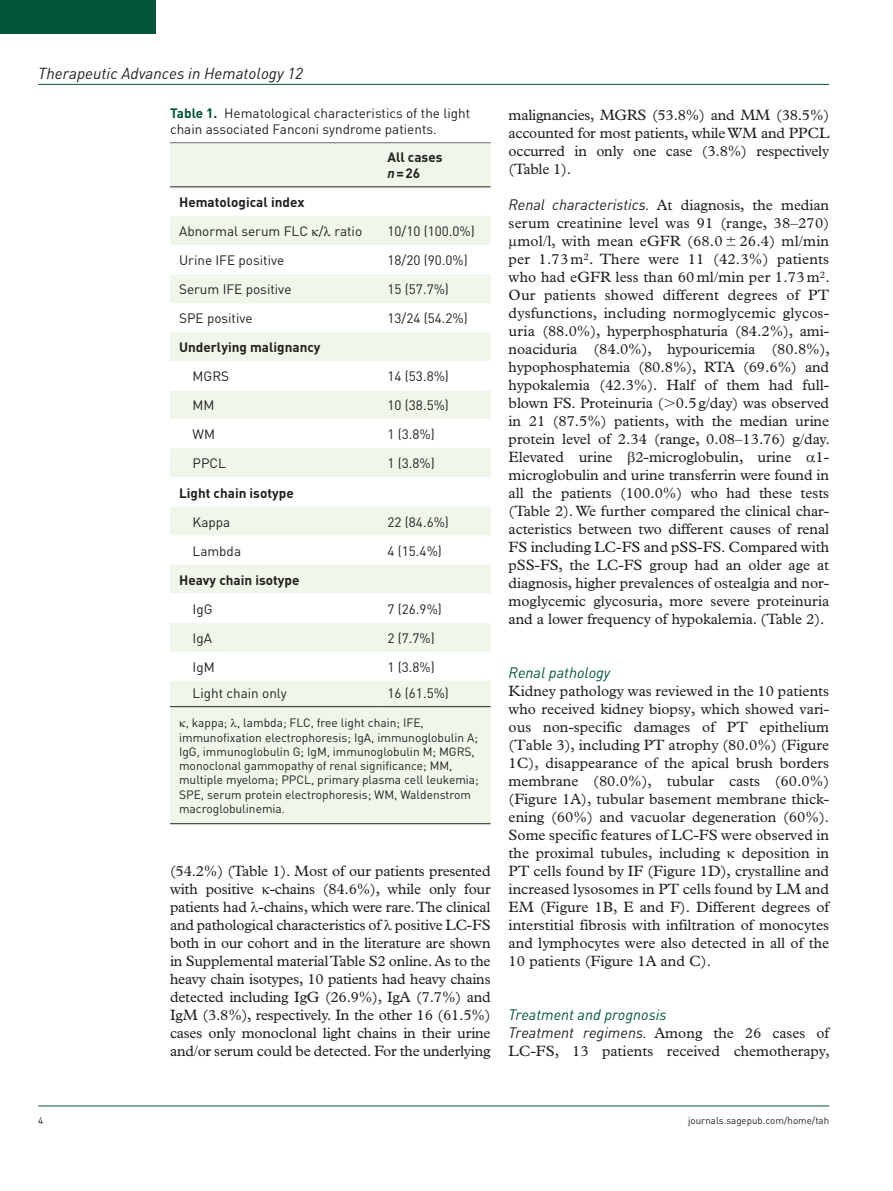
<style>
.page{position:relative;width:893px;height:1191px;background:#fff}
.page>*{position:absolute;margin:0;border:0;box-sizing:border-box;transform-origin:0 0}
.t1{font:italic 15.75px "DIN";color:#231f20}
.t2{font:15px/18px "Plantin Std";letter-spacing:-.005em;color:#231f20;text-align:justify}
.t3{font:italic 15px/18px "DIN";color:#015436}
.t4{font:italic 15px "DIN";letter-spacing:-.005em;color:#231f20}
.t5{font:13.5px/15.8px "DIN";color:#231f20}
.t6{font:700 13.5px/15.8px "DIN";color:#231f20}
.t7{font:12px/14.2px "DIN";color:#231f20}
.t8{font:9.75px "DIN";color:#231f20}
.s1{font-weight:700;color:#015436}
.s2{font-style:italic}
.s3{font-family:"Plantin Std";font-style:normal}
.s4{color:#231f20}
.s5{font-family:"Plantin Std";font-style:normal;color:#231f20}
</style>
<div class="page">
<hr style="left:38px;top:84px;width:791px;height:1px;background:#015436">
<hr style="left:38px;top:1105px;width:791px;height:1px;background:#015436">
<div style="left:0;top:0;width:155px;height:34px;background:#015436"></div>
<div style="left:170px;top:702px;width:321px;height:121px;background:#eff7ea"></div>
<hr style="left:170px;top:823px;width:321px;height:1px;background:#231f20">
<div style="left:170px;top:143px;width:321px;height:559px;background:#eff7ea"></div>
<svg style="left:170px;top:187px;width:321px;height:493px"></svg>
<hr style="left:170px;top:186px;width:208px;height:1px;background:#231f20">
<hr style="left:378px;top:186px;width:113px;height:1px;background:#231f20">
<hr style="left:170px;top:706px;width:208px;height:1px;background:#231f20">
<hr style="left:378px;top:706px;width:113px;height:1px;background:#231f20">
<svg style="left:311px;top:227px;width:20px;height:9px"></svg>
<p class="t1" style="left:38px;top:63px;width:266px">Therapeutic Advances in Hematology 12</p>
<p class="t5" style="left:170px;top:105px;width:302px"><span class="s1">Table 1.</span> Hematological characteristics of the light chain associated Fanconi syndrome patients.</p>
<p class="t6" style="left:387px;top:149px;width:57px">All cases <span class="s2">n</span>=26</p>
<p class="t6" style="left:179px;top:194px;width:127px">Hematological index</p>
<p class="t5" style="left:179px;top:223px;width:185px">Abnormal serum FLC / ratio</p>
<p class="t5" style="left:387px;top:223px;width:89px">10/10 (100.0%)</p>
<p class="t5" style="left:179px;top:252px;width:107px">Urine IFE positive</p>
<p class="t5" style="left:387px;top:252px;width:82px">18/20 (90.0%)</p>
<p class="t5" style="left:179px;top:281px;width:114px">Serum IFE positive</p>
<p class="t5" style="left:387px;top:281px;width:63px">15 (57.7%)</p>
<p class="t5" style="left:179px;top:310px;width:75px">SPE positive</p>
<p class="t5" style="left:387px;top:310px;width:82px">13/24 (54.2%)</p>
<p class="t6" style="left:179px;top:339px;width:143px">Underlying malignancy</p>
<p class="t5" style="left:193px;top:368px;width:38px">MGRS</p>
<p class="t5" style="left:387px;top:368px;width:63px">14 (53.8%)</p>
<p class="t5" style="left:193px;top:397px;width:24px">MM</p>
<p class="t5" style="left:387px;top:397px;width:63px">10 (38.5%)</p>
<p class="t5" style="left:193px;top:426px;width:24px">WM</p>
<p class="t5" style="left:387px;top:426px;width:49px">1 (3.8%)</p>
<p class="t5" style="left:193px;top:455px;width:35px">PPCL</p>
<p class="t5" style="left:387px;top:455px;width:49px">1 (3.8%)</p>
<p class="t6" style="left:179px;top:484px;width:116px">Light chain isotype</p>
<p class="t5" style="left:193px;top:513px;width:39px">Kappa</p>
<p class="t5" style="left:387px;top:513px;width:63px">22 (84.6%)</p>
<p class="t5" style="left:193px;top:542px;width:50px">Lambda</p>
<p class="t5" style="left:387px;top:542px;width:56px">4 (15.4%)</p>
<p class="t6" style="left:179px;top:571px;width:122px">Heavy chain isotype</p>
<p class="t5" style="left:193px;top:601px;width:21px">IgG</p>
<p class="t5" style="left:387px;top:601px;width:56px">7 (26.9%)</p>
<p class="t5" style="left:193px;top:630px;width:21px">IgA</p>
<p class="t5" style="left:387px;top:630px;width:49px">2 (7.7%)</p>
<p class="t5" style="left:193px;top:659px;width:24px">IgM</p>
<p class="t5" style="left:387px;top:659px;width:49px">1 (3.8%)</p>
<p class="t5" style="left:193px;top:684px;width:96px">Light chain only</p>
<p class="t5" style="left:387px;top:684px;width:63px">16 (61.5%)</p>
<p class="t7" style="left:179px;top:715px;width:301px;text-indent:7px">, kappa; , lambda; FLC, free light chain; IFE, immunofixation electrophoresis; IgA, immunoglobulin A; IgG, immunoglobulin G; IgM, immunoglobulin M; MGRS, monoclonal gammopathy of renal significance; MM, multiple myeloma; PPCL, primary plasma cell leukemia; SPE, serum protein electrophoresis; WM, Waldenstrom macroglobulinemia.</p>
<p class="t2" style="left:170px;top:862px;width:322px">(54.2%) (Table 1). Most of our patients presented with positive -chains (84.6%), while only four patients had -chains, which were rare. The clinical and pathological characteristics of positive LC-FS both in our cohort and in the literature are shown in Supplemental material Table S2 online. As to the heavy chain isotypes, 10 patients had heavy chains detected including IgG (26.9%), IgA (7.7%) and IgM (3.8%), respectively. In the other 16 (61.5%) cases only monoclonal light chains in their urine and/or serum could be detected. For the underlying</p>
<p class="t2" style="left:509px;top:106px;width:322px">malignancies, MGRS (53.8%) and MM (38.5%) accounted for most patients, while WM and PPCL occurred in only one case (3.8%) respectively (Table 1).</p>
<p class="t4" style="left:509px;top:195px;width:322px">Renal characteristics. <span class="s3">At diagnosis, the median</span></p>
<p class="t2" style="left:509px;top:214px;width:322px">serum creatinine level was 91 (range, 38–270)</p>
<p class="t2" style="left:517px;top:232px;width:313px">mol/l, with mean eGFR (68.0 26.4) ml/min</p>
<p class="t2" style="left:509px;top:250px;width:322px">per 1.73 m<sup>2</sup>. There were 11 (42.3%) patients</p>
<p class="t2" style="left:509px;top:268px;width:323px">who had eGFR less than 60 ml/min per 1.73 m<sup>2</sup>.</p>
<p class="t2" style="left:509px;top:286px;width:322px">Our patients showed different degrees of PT</p>
<p class="t2" style="left:509px;top:304px;width:322px">dysfunctions, including normoglycemic glycos-</p>
<p class="t2" style="left:509px;top:322px;width:322px">uria (88.0%), hyperphosphaturia (84.2%), ami-</p>
<p class="t2" style="left:509px;top:340px;width:323px">noaciduria (84.0%), hypouricemia (80.8%),</p>
<p class="t2" style="left:509px;top:358px;width:322px">hypophosphatemia (80.8%), RTA (69.6%) and</p>
<p class="t2" style="left:509px;top:376px;width:322px">hypokalemia (42.3%). Half of them had full-</p>
<p class="t2" style="left:509px;top:394px;width:322px">blown FS. Proteinuria ( 0.5g/day) was observed</p>
<p class="t2" style="left:509px;top:412px;width:322px">in 21 (87.5%) patients, with the median urine</p>
<p class="t2" style="left:509px;top:430px;width:323px">protein level of 2.34 (range, 0.08–13.76) g/day.</p>
<p class="t2" style="left:509px;top:448px;width:105px">Elevated urine</p>
<p class="t2" style="left:635px;top:448px;width:158px">2-microglobulin, urine</p>
<p class="t2" style="left:509px;top:448px;width:322px;text-indent:307px">1- microglobulin and urine transferrin were found in all the patients (100.0%) who had these tests (Table 2). We further compared the clinical char&shy;acteristics between two different causes of renal FS including LC-FS and pSS-FS. Compared with pSS-FS, the LC-FS group had an older age at diagnosis, higher prevalences of ostealgia and nor&shy;moglycemic glycosuria, more severe proteinuria and a lower frequency of hypokalemia. (Table 2).</p>
<p class="t3" style="left:509px;top:663px;width:103px">Renal pathology</p>
<p class="t2" style="left:509px;top:682px;width:322px">Kidney pathology was reviewed in the 10 patients who received kidney biopsy, which showed vari&shy;ous non-specific damages of PT epithelium (Table 3), including PT atrophy (80.0%) (Figure 1C), disappearance of the apical brush borders membrane (80.0%), tubular casts (60.0%) (Figure 1A), tubular basement membrane thick&shy;ening (60%) and vacuolar degeneration (60%).<br>Some specific features of LC-FS were observed in the proximal tubules, including</p>
<p class="t2" style="left:509px;top:844px;width:322px;text-indent:233px">deposition in PT cells found by IF (Figure 1D), crystalline and increased lysosomes in PT cells found by LM and EM (Figure 1B, E and F). Different degrees of interstitial fibrosis with infiltration of monocytes and lymphocytes were also detected in all of the 10 patients (Figure 1A and C).</p>
<p class="t3" style="left:509px;top:1005px;width:322px">Treatment and prognosis<br><span class="s4">Treatment regimens.</span> <span class="s5">Among the 26 cases of</span></p>
<p class="t2" style="left:509px;top:1042px;width:323px">LC-FS, 13 patients received chemotherapy,</p>
<p class="t8" style="left:38px;top:1114px;width:7px">4</p>
<p class="t8" style="left:688px;top:1114px;width:143px">journals.sagepub.com/home/tah</p>
</div>
